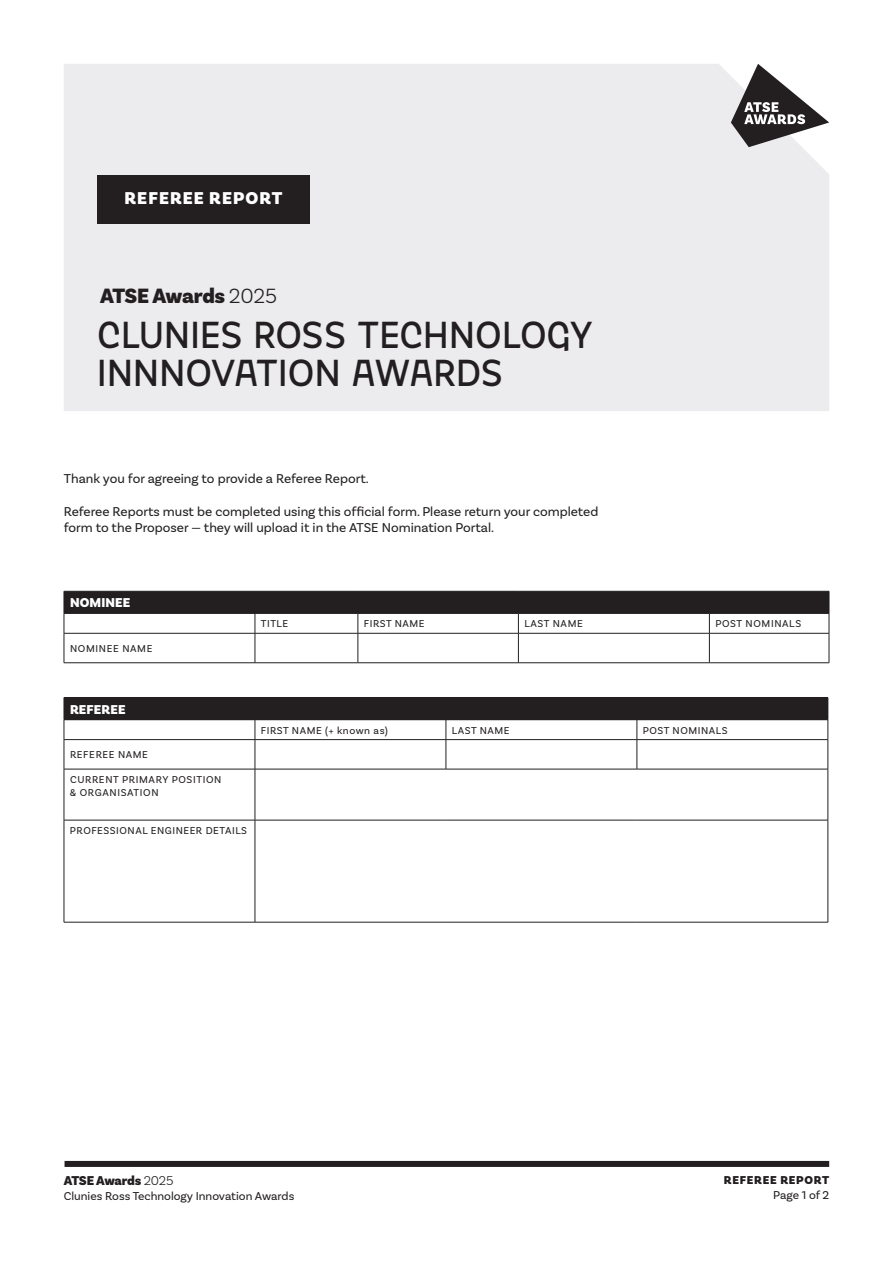
<style>
.page{position:relative;width:893px;height:1263px;background:#fff}
.page>*{position:absolute;margin:0;border:0;box-sizing:border-box;transform-origin:0 0}
.t1{font:500 37.5px/37.5px "Jaroslav";letter-spacing:-.01em;color:#231f20}
.t2{font:900 21.75px "Basic Sans";letter-spacing:-.02em;color:#231f20}
.t3{font:900 18px "Basic Sans";letter-spacing:.06em;color:#fff}
.t4{font:13.5px/16.5px "Basic Sans";color:#231f20}
.t5{font:900 13.5px "Basic Sans";letter-spacing:-.02em;color:#231f20}
.t6{font:900 13.5px "Basic Sans";letter-spacing:.01em;color:#fff}
.t7{font:12px "Basic Sans";color:#231f20}
.t8{font:900 12px "Basic Sans";letter-spacing:.06em;color:#231f20}
.t9{font:10.5px/12.6px "Basic Sans";letter-spacing:.05em;color:#231f20}
.s1{font-weight:300}
</style>
<div class="page">
<div style="left:65px;top:1161px;width:764px;height:6px;background:#231f20"></div>
<svg style="left:64px;top:591px;width:766px;height:42px"></svg>
<hr style="left:64px;top:633px;width:191px;height:1px;background:#231f20">
<hr style="left:64px;top:633px;width:1px;height:30px;background:#231f20">
<hr style="left:255px;top:633px;width:103px;height:1px;background:#231f20">
<hr style="left:255px;top:633px;width:1px;height:30px;background:#231f20">
<hr style="left:358px;top:633px;width:160px;height:1px;background:#231f20">
<hr style="left:358px;top:633px;width:1px;height:30px;background:#231f20">
<hr style="left:518px;top:633px;width:191px;height:1px;background:#231f20">
<hr style="left:518px;top:633px;width:1px;height:30px;background:#231f20">
<hr style="left:709px;top:633px;width:120px;height:1px;background:#231f20">
<hr style="left:709px;top:633px;width:1px;height:30px;background:#231f20">
<hr style="left:829px;top:633px;width:1px;height:30px;background:#231f20">
<hr style="left:64px;top:662px;width:191px;height:1px;background:#231f20">
<hr style="left:255px;top:662px;width:103px;height:1px;background:#231f20">
<hr style="left:358px;top:662px;width:160px;height:1px;background:#231f20">
<hr style="left:518px;top:662px;width:191px;height:1px;background:#231f20">
<hr style="left:709px;top:662px;width:120px;height:1px;background:#231f20">
<div style="left:64px;top:698px;width:764px;height:22px;background:#231f20"></div>
<hr style="left:64px;top:697px;width:191px;height:1px;background:#231f20">
<hr style="left:255px;top:697px;width:191px;height:1px;background:#231f20">
<hr style="left:446px;top:697px;width:191px;height:1px;background:#231f20">
<hr style="left:637px;top:697px;width:191px;height:1px;background:#231f20">
<hr style="left:64px;top:739px;width:191px;height:1px;background:#231f20">
<svg style="left:64px;top:720px;width:1px;height:49px"></svg>
<hr style="left:255px;top:739px;width:191px;height:1px;background:#231f20">
<svg style="left:255px;top:720px;width:1px;height:49px"></svg>
<hr style="left:446px;top:739px;width:191px;height:1px;background:#231f20">
<svg style="left:446px;top:720px;width:1px;height:49px"></svg>
<hr style="left:637px;top:739px;width:191px;height:1px;background:#231f20">
<svg style="left:637px;top:720px;width:1px;height:49px"></svg>
<svg style="left:828px;top:698px;width:1px;height:71px"></svg>
<hr style="left:64px;top:769px;width:191px;height:1px;background:#231f20">
<hr style="left:64px;top:769px;width:1px;height:51px;background:#231f20">
<hr style="left:255px;top:769px;width:191px;height:1px;background:#231f20">
<hr style="left:255px;top:769px;width:1px;height:51px;background:#231f20">
<hr style="left:446px;top:769px;width:191px;height:1px;background:#231f20">
<hr style="left:637px;top:769px;width:191px;height:1px;background:#231f20">
<hr style="left:828px;top:769px;width:1px;height:51px;background:#231f20">
<hr style="left:64px;top:820px;width:191px;height:1px;background:#231f20">
<hr style="left:64px;top:820px;width:1px;height:102px;background:#231f20">
<hr style="left:255px;top:820px;width:191px;height:1px;background:#231f20">
<hr style="left:255px;top:820px;width:1px;height:102px;background:#231f20">
<hr style="left:446px;top:820px;width:191px;height:1px;background:#231f20">
<hr style="left:637px;top:820px;width:191px;height:1px;background:#231f20">
<hr style="left:828px;top:820px;width:1px;height:102px;background:#231f20">
<hr style="left:64px;top:922px;width:191px;height:1px;background:#231f20">
<hr style="left:255px;top:922px;width:191px;height:1px;background:#231f20">
<hr style="left:446px;top:922px;width:191px;height:1px;background:#231f20">
<hr style="left:637px;top:922px;width:191px;height:1px;background:#231f20">
<div style="left:64px;top:64px;width:765px;height:347px;background:#ececee"></div>
<div style="left:97px;top:175px;width:212px;height:49px;background:#231f20"></div>
<svg style="left:731px;top:64px;width:98px;height:83px"></svg>
<h3 class="t3" style="left:124px;top:187px;width:159px">REFEREE REPORT</h3>
<h2 class="t2" style="left:100px;top:283px;width:178px">ATSE Awards <span class="s1">2025</span></h2>
<h1 class="t1" style="left:97px;top:316px;width:497px">CLUNIES ROSS TECHNOLOGY<br>INNNOVATION AWARDS</h1>
<p class="t4" style="left:64px;top:470px;width:307px">Thank you for agreeing to provide a Referee Report.</p>
<p class="t4" style="left:64px;top:503px;width:536px">Referee Reports must be completed using this official form. Please return your completed form to the Proposer — they will upload it in the ATSE Nomination Portal.</p>
<p class="t6" style="left:70px;top:595px;width:62px">NOMINEE</p>
<p class="t9" style="left:70px;top:642px;width:84px">NOMINEE NAME</p>
<p class="t9" style="left:261px;top:617px;width:29px">TITLE</p>
<p class="t9" style="left:364px;top:617px;width:62px">FIRST NAME</p>
<p class="t9" style="left:524px;top:617px;width:60px">LAST NAME</p>
<p class="t9" style="left:715px;top:617px;width:87px">POST NOMINALS</p>
<p class="t6" style="left:70px;top:701px;width:57px">REFEREE</p>
<p class="t9" style="left:70px;top:748px;width:79px">REFEREE NAME</p>
<p class="t9" style="left:70px;top:773px;width:153px">CURRENT PRIMARY POSITION &amp; ORGANISATION</p>
<p class="t9" style="left:70px;top:824px;width:179px">PROFESSIONAL ENGINEER DETAILS</p>
<p class="t9" style="left:261px;top:724px;width:128px">FIRST NAME (+ known as)</p>
<p class="t9" style="left:452px;top:724px;width:59px">LAST NAME</p>
<p class="t9" style="left:643px;top:724px;width:86px">POST NOMINALS</p>
<p class="t5" style="left:64px;top:1172px;width:111px">ATSE Awards <span class="s1">2025</span></p>
<p class="t7" style="left:64px;top:1189px;width:232px">Clunies Ross Technology Innovation Awards</p>
<p class="t8" style="left:724px;top:1173px;width:107px">REFEREE REPORT</p>
<p class="t7" style="left:773px;top:1188px;width:58px">Page 1 of 2</p>
</div>
